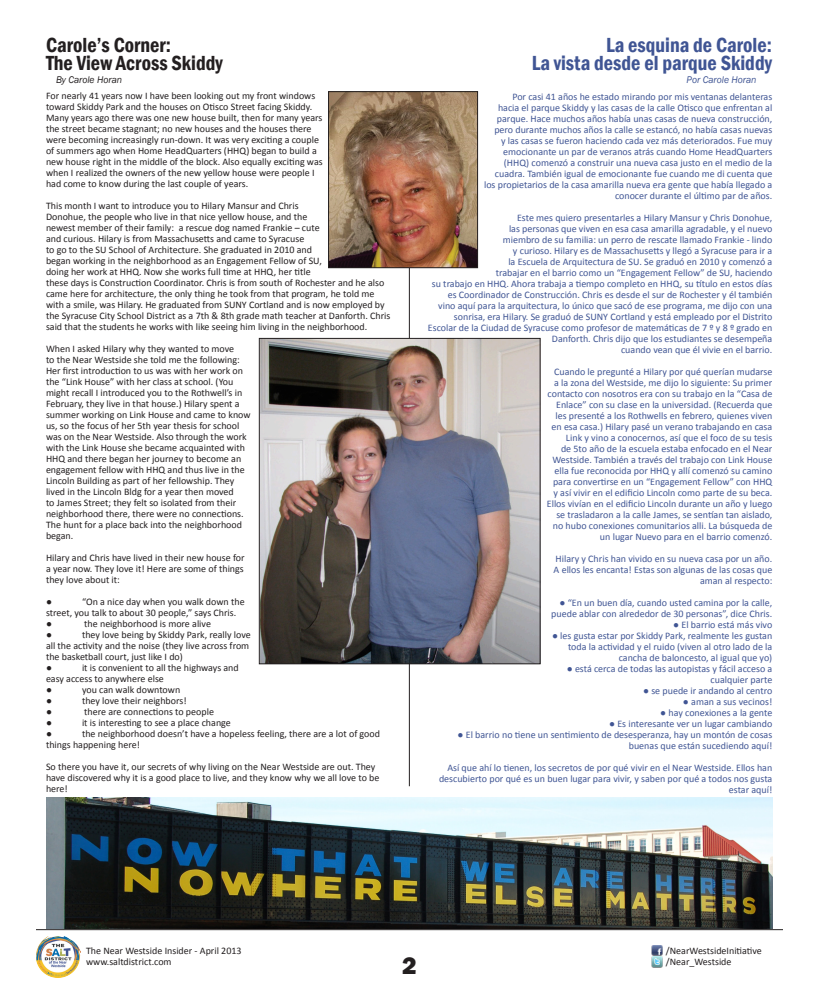
<style>
.page{position:relative;width:819px;height:1008px;background:#fff}
.page>*{position:absolute;margin:0;border:0;box-sizing:border-box;transform-origin:0 0}
.t1{font:800 25px "Franklin Gothic";color:#231f20}
.Article_Title_Spanis{font:600 condensed 21px "Franklin Gothic";color:#405594}
.Article_Title_Englis{font:600 condensed 21px "Franklin Gothic";color:#231f20}
.Article_Body_Spanish{font:10px/11px "Calibri";color:#405594;text-align:right}
.Article_Body_English{font:10px/11px "Calibri";color:#231f20}
.Article_Author_Line{font:italic 10px "Franklin Gothic";color:#405594}
.Article_Author_Line-2{font:italic 10px "Franklin Gothic";color:#231f20}
</style>
<div class="page">
<img style="left:36px;top:937px;width:44px;height:41px">
<hr style="left:36px;top:929px;width:747px;height:1px;background:#231f20">
<svg style="left:652px;top:945px;width:10px;height:22px"></svg>
<hr style="left:409px;top:265px;width:1px;height:521px;background:#231f20">
<img style="left:330px;top:94px;width:146px;height:172px">
<div style="left:328px;top:92px;width:150px;height:176px;border:1px solid #231f20"></div>
<img style="left:261px;top:340px;width:278px;height:322px">
<div style="left:259px;top:338px;width:282px;height:326px;border:1px solid #231f20"></div>
<img style="left:46px;top:798px;width:726px;height:130px">
<p class="Article_Title_Englis" style="left:46px;top:31px;width:126px">Carole’s Corner:</p>
<p class="Article_Title_Englis" style="left:46px;top:49px;width:178px">The View Across Skiddy</p>
<p class="Article_Author_Line-2" style="left:56px;top:73px;width:68px">By Carole Horan</p>
<p class="Article_Body_English" style="left:46px;top:91px;width:278px">For nearly 41 years now I have been looking out my front windows toward Skiddy Park and the houses on Otisco Street facing Skiddy.<br>Many years ago there was one new house built, then for many years the street became stagnant; no new houses and the houses there were becoming increasingly run-down. It was very exciting a couple of summers ago when Home HeadQuarters (HHQ) began to build a new house right in the middle of the block. Also equally exciting was when I realized the owners of the new yellow house were people I had come to know during the last couple of years.</p>
<p class="Article_Body_English" style="left:46px;top:201px;width:346px">This month I want to introduce you to Hilary Mansur and Chris<br>Donohue, the people who live in that nice yellow house, and the<br>newest member of their family: a rescue dog named Frankie – cute<br>and curious. Hilary is from Massachusetts and came to Syracuse<br>to go to the SU School of Architecture. She graduated in 2010 and<br>began working in the neighborhood as an Engagement Fellow of SU,<br>doing her work at HHQ. Now she works full time at HHQ, her title<br>these days is Construction Coordinator. Chris is from south of Rochester and he also came here for architecture, the only thing he took from that program, he told me with a smile, was Hilary. He graduated from SUNY Cortland and is now employed by the Syracuse City School District as a 7th &amp; 8th grade math teacher at Danforth. Chris said that the students he works with like seeing him living in the neighborhood.</p>
<p class="Article_Body_English" style="left:46px;top:344px;width:206px">When I asked Hilary why they wanted to move<br>to the Near Westside she told me the following:<br>Her first introduction to us was with her work on the “Link House” with her class at school. (You might recall I introduced you to the Rothwell’s in February, they live in that house.) Hilary spent a summer working on Link House and came to know us, so the focus of her 5th year thesis for school was on the Near Westside. Also through the work with the Link House she became acquainted with HHQ and there began her journey to become an engagement fellow with HHQ and thus live in the Lincoln Building as part of her fellowship. They lived in the Lincoln Bldg for a year then moved<br>to James Street; they felt so isolated from their neighborhood there, there were no connections.<br>The hunt for a place back into the neighborhood began.</p>
<p class="Article_Body_English" style="left:46px;top:553px;width:200px;text-align:justify">Hilary and Chris have lived in their new house for a year now. They love it! Here are some of things they love about it:</p>
<p class="Article_Body_English" style="left:46px;top:597px;width:8px">●</p>
<p class="Article_Body_English" style="left:46px;top:597px;width:200px;text-indent:36px">“On a nice day when you walk down the street, you talk to about 30 people,” says Chris.</p>
<p class="Article_Body_English" style="left:46px;top:619px;width:8px">●</p>
<p class="Article_Body_English" style="left:84px;top:619px;width:128px">the neighborhood is more alive</p>
<p class="Article_Body_English" style="left:46px;top:630px;width:8px">●</p>
<p class="Article_Body_English" style="left:46px;top:630px;width:206px;text-indent:36px">they love being by Skiddy Park, really love all the activity and the noise (they live across from the basketball court, just like I do)</p>
<p class="Article_Body_English" style="left:46px;top:663px;width:8px">●</p>
<p class="Article_Body_English" style="left:46px;top:663px;width:194px;text-indent:36px">it is convenient to all the highways and easy access to anywhere else</p>
<p class="Article_Body_English" style="left:46px;top:685px;width:8px">●</p>
<p class="Article_Body_English" style="left:82px;top:685px;width:100px">you can walk downtown</p>
<p class="Article_Body_English" style="left:46px;top:696px;width:8px">●</p>
<p class="Article_Body_English" style="left:82px;top:696px;width:106px">they love their neighbors!</p>
<p class="Article_Body_English" style="left:46px;top:707px;width:8px">●</p>
<p class="Article_Body_English" style="left:84px;top:707px;width:131px">there are connections to people</p>
<p class="Article_Body_English" style="left:46px;top:718px;width:8px">●</p>
<p class="Article_Body_English" style="left:82px;top:718px;width:150px">it is interesting to see a place change</p>
<p class="Article_Body_English" style="left:46px;top:729px;width:8px">●</p>
<p class="Article_Body_English" style="left:46px;top:729px;width:336px;text-indent:36px">the neighborhood doesn’t have a hopeless feeling, there are a lot of good things happening here!</p>
<p class="Article_Body_English" style="left:46px;top:762px;width:335px">So there you have it, our secrets of why living on the Near Westside are out. They have discovered why it is a good place to live, and they know why we all love to be here!</p>
<p class="Article_Title_Spanis" style="left:606px;top:31px;width:167px">La esquina de Carole:</p>
<p class="Article_Title_Spanis" style="left:532px;top:49px;width:242px">La vista desde el parque Skiddy</p>
<p class="Article_Author_Line" style="left:687px;top:73px;width:71px">Por Carole Horan</p>
<p class="Article_Body_Spanish" style="left:484px;top:91px;width:290px">Por casi 41 años he estado mirando por mis ventanas delanteras<br>hacia el parque Skiddy y las casas de la calle Otisco que enfrentan al parque. Hace muchos años había unas casas de nueva construcción, pero durante muchos años la calle se estancó, no había casas nuevas<br>y las casas se fueron haciendo cada vez más deteriorados. Fue muy emocionante un par de veranos atrás cuando Home HeadQuarters (HHQ) comenzó a construir una nueva casa justo en el medio de la cuadra. También igual de emocionante fue cuando me di cuenta que los propietarios de la casa amarilla nueva era gente que había llegado a conocer durante el último par de años.</p>
<p class="Article_Body_Spanish" style="left:428px;top:212px;width:346px">Este mes quiero presentarles a Hilary Mansur y Chris Donohue,<br>las personas que viven en esa casa amarilla agradable, y el nuevo<br>miembro de su familia: un perro de rescate llamado Frankie - lindo<br>y curioso. Hilary es de Massachusetts y llegó a Syracuse para ir a<br>la Escuela de Arquitectura de SU. Se graduó en 2010 y comenzó a<br>trabajar en el barrio como un “Engagement Fellow” de SU, haciendo<br>su trabajo en HHQ. Ahora trabaja a tiempo completo en HHQ, su título en estos días es Coordinador de Construcción. Chris es desde el sur de Rochester y él también<br>vino aquí para la arquitectura, lo único que sacó de ese programa, me dijo con una sonrisa, era Hilary. Se graduó de SUNY Cortland y está empleado por el Distrito Escolar de la Ciudad de Syracuse como profesor de matemáticas de 7 º y 8 º grado en Danforth. Chris dijo que los estudiantes se desempeña<br>cuando vean que él vivie en el barrio.</p>
<p class="Article_Body_Spanish" style="left:547px;top:366px;width:227px">Cuando le pregunté a Hilary por qué querían mudarse<br>a la zona del Westside, me dijo lo siguiente: Su primer contacto con nosotros era con su trabajo en la “Casa de Enlace” con su clase en la universidad. (Recuerda que les presenté a los Rothwells en febrero, quienes viven en esa casa.) Hilary pasé un verano trabajando en casa Link y vino a conocernos, así que el foco de su tesis<br>de 5to año de la escuela estaba enfocado en el Near Westside. También a través del trabajo con Link House ella fue reconocida por HHQ y allí comenzó su camino para convertirse en un “Engagement Fellow” con HHQ y así vivir en el edificio Lincoln como parte de su beca.<br>Ellos vivían en el edificio Lincoln durante un año y luego se trasladaron a la calle James, se sentían tan aislado, no hubo conexiones comunitarios alli. La búsqueda de un lugar Nuevo para en el barrio comenzó.</p>
<p class="Article_Body_Spanish" style="left:554px;top:553px;width:220px">Hilary y Chris han vivido en su nueva casa por un año.<br>A ellos les encanta! Estas son algunas de las cosas que aman al respecto:</p>
<p class="Article_Body_Spanish" style="left:551px;top:597px;width:223px">● “En un buen día, cuando usted camina por la calle, puede ablar con alrededor de 30 personas”, dice Chris.</p>
<p class="Article_Body_Spanish" style="left:673px;top:619px;width:101px">● El barrio está más vivo</p>
<p class="Article_Body_Spanish" style="left:552px;top:630px;width:222px">● les gusta estar por Skiddy Park, realmente les gustan toda la actividad y el ruido (viven al otro lado de la cancha de baloncesto, al igual que yo)</p>
<p class="Article_Body_Spanish" style="left:567px;top:663px;width:207px">● está cerca de todas las autopistas y fácil acceso a cualquier parte</p>
<p class="Article_Body_Spanish" style="left:643px;top:685px;width:131px">● se puede ir andando al centro</p>
<p class="Article_Body_Spanish" style="left:683px;top:696px;width:91px">● aman a sus vecinos!</p>
<p class="Article_Body_Spanish" style="left:660px;top:707px;width:114px">● hay conexiones a la gente</p>
<p class="Article_Body_Spanish" style="left:609px;top:718px;width:165px">● Es interesante ver un lugar cambiando</p>
<p class="Article_Body_Spanish" style="left:458px;top:729px;width:316px">● El barrio no tiene un sentimiento de desesperanza, hay un montón de cosas buenas que están sucediendo aquí!</p>
<p class="Article_Body_Spanish" style="left:439px;top:762px;width:335px">Así que ahí lo tienen, los secretos de por qué vivir en el Near Westside. Ellos han descubierto por qué es un buen lugar para vivir, y saben por qué a todos nos gusta estar aquí!</p>
<p class="Article_Body_English" style="left:86px;top:946px;width:157px">The Near Westside Insider - April 2013</p>
<p class="Article_Body_English" style="left:86px;top:957px;width:87px">www.saltdistrict.com</p>
<p class="t1" style="left:402px;top:949px;width:16px">2</p>
<p class="Article_Body_English" style="left:666px;top:946px;width:97px">/NearWestsideInitiative</p>
<p class="Article_Body_English" style="left:666px;top:957px;width:67px">/Near_Westside</p>
</div>
